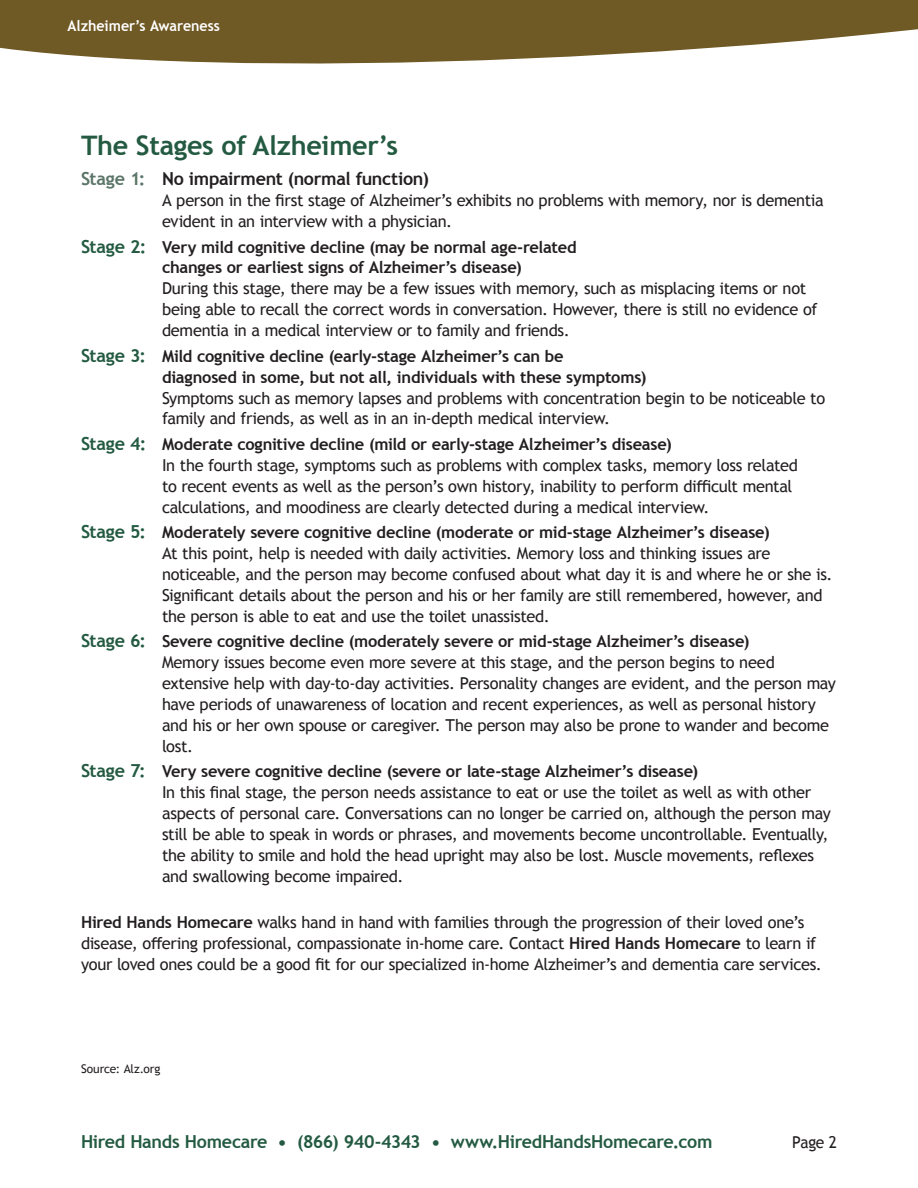
<style>
.page{position:relative;width:918px;height:1188px;background:#fff}
.page>*{position:absolute;margin:0;border:0;box-sizing:border-box;transform-origin:0 0}
.Subtitle_2_-_18pt{font:700 26.85px "Trebuchet MS";letter-spacing:-.01em;color:#235a41}
.t1{font:700 18px "Trebuchet MS";letter-spacing:-.015em;color:#235a41}
.Subheading_12_pt{font:700 18px "Trebuchet MS";letter-spacing:-.015em;color:#231f20}
.Subheading_12_pt-2{font:16.5px/20.9px "Trebuchet MS";letter-spacing:-.02em;color:#231f20}
.Body_Text{font:16.5px/20.9px "Trebuchet MS";letter-spacing:-.02em;color:#231f20}
.Body_Text-2{font:16.5px "Trebuchet MS";letter-spacing:-.02em;color:#231f20;scale:.95 1}
.t2{font:700 15px "Trebuchet MS";color:#fff;scale:.95 1}
.Body_Text-3{font:12px "Trebuchet MS";letter-spacing:-.005em;color:#231f20}
.s1{color:#5b7668}
.s2{font-weight:700;font-size:18px;color:#235a41}
.s3{font-weight:700}
</style>
<div class="page">
<svg style="left:0;top:0;width:918px;height:64px;background:#857246"></svg>
<p class="t2" style="left:68px;top:17px;width:162px">Alzheimer’s Awareness</p>
<p class="Subtitle_2_-_18pt" style="left:81px;top:129px;width:318px">The Stages of Alzheimer’s</p>
<p class="Subheading_12_pt" style="left:81px;top:168px;width:349px"><span class="s1">Stage 1:</span> No impairment (normal function)</p>
<p class="Subheading_12_pt-2" style="left:162px;top:190px;width:663px">A person in the first stage of Alzheimer’s exhibits no problems with memory, nor is dementia evident in an interview with a physician.</p>
<p class="Subheading_12_pt-2" style="left:162px;top:236px;width:657px;text-indent:-81px"><span class="s2">Stage 2:</span> <span class="s3">Very mild cognitive decline (may be normal age-related<br>changes or earliest signs of Alzheimer’s disease)<br></span>During this stage, there may be a few issues with memory, such as misplacing items or not being able to recall the correct words in conversation. However, there is still no evidence of dementia in a medical interview or to family and friends.</p>
<p class="Subheading_12_pt-2" style="left:162px;top:345px;width:665px;text-indent:-81px"><span class="s2">Stage 3:</span> <span class="s3">Mild cognitive decline (early-stage Alzheimer’s can be<br>diagnosed in some, but not all, individuals with these symptoms)<br></span>Symptoms such as memory lapses and problems with concentration begin to be noticeable to family and friends, as well as in an in-depth medical interview.</p>
<p class="Subheading_12_pt-2" style="left:162px;top:433px;width:638px;text-indent:-81px"><span class="s2">Stage 4:</span> <span class="s3">Moderate cognitive decline (mild or early-stage Alzheimer’s disease)<br></span>In the fourth stage, symptoms such as problems with complex tasks, memory loss related to recent events as well as the person’s own history, inability to perform difficult mental calculations, and moodiness are clearly detected during a medical interview.</p>
<p class="Subheading_12_pt-2" style="left:162px;top:522px;width:672px;text-indent:-81px"><span class="s2">Stage 5:</span> <span class="s3">Moderately severe cognitive decline (moderate or mid-stage Alzheimer’s disease)<br></span>At this point, help is needed with daily activities. Memory loss and thinking issues are noticeable, and the person may become confused about what day it is and where he or she is.<br>Significant details about the person and his or her family are still remembered, however, and the person is able to eat and use the toilet unassisted.</p>
<p class="Subheading_12_pt-2" style="left:162px;top:631px;width:676px;text-indent:-81px"><span class="s2">Stage 6:</span> <span class="s3">Severe cognitive decline (moderately severe or mid-stage Alzheimer’s disease)<br></span>Memory issues become even more severe at this stage, and the person begins to need extensive help with day-to-day activities. Personality changes are evident, and the person may have periods of unawareness of location and recent experiences, as well as personal history and his or her own spouse or caregiver. The person may also be prone to wander and become lost.</p>
<p class="Subheading_12_pt-2" style="left:162px;top:761px;width:670px;text-indent:-81px"><span class="s2">Stage 7:</span> <span class="s3">Very severe cognitive decline (severe or late-stage Alzheimer’s disease)<br></span>In this final stage, the person needs assistance to eat or use the toilet as well as with other aspects of personal care. Conversations can no longer be carried on, although the person may still be able to speak in words or phrases, and movements become uncontrollable. Eventually, the ability to smile and hold the head upright may also be lost. Muscle movements, reflexes and swallowing become impaired.</p>
<p class="Body_Text" style="left:81px;top:912px;width:743px"><span class="s3">Hired Hands Homecare</span> walks hand in hand with families through the progression of their loved one’s disease, offering professional, compassionate in-home care. Contact <span class="s3">Hired Hands Homecare</span> to learn if your loved ones could be a good fit for our specialized in-home Alzheimer’s and dementia care services.</p>
<p class="Body_Text-3" style="left:81px;top:1061px;width:81px">Source: Alz.org</p>
<p class="t1" style="left:81px;top:1130px;width:633px">Hired Hands Homecare • (866) 940-4343 • www.HiredHandsHomecare.com</p>
<p class="Body_Text-2" style="left:792px;top:1131px;width:49px">Page 2</p>
</div>
